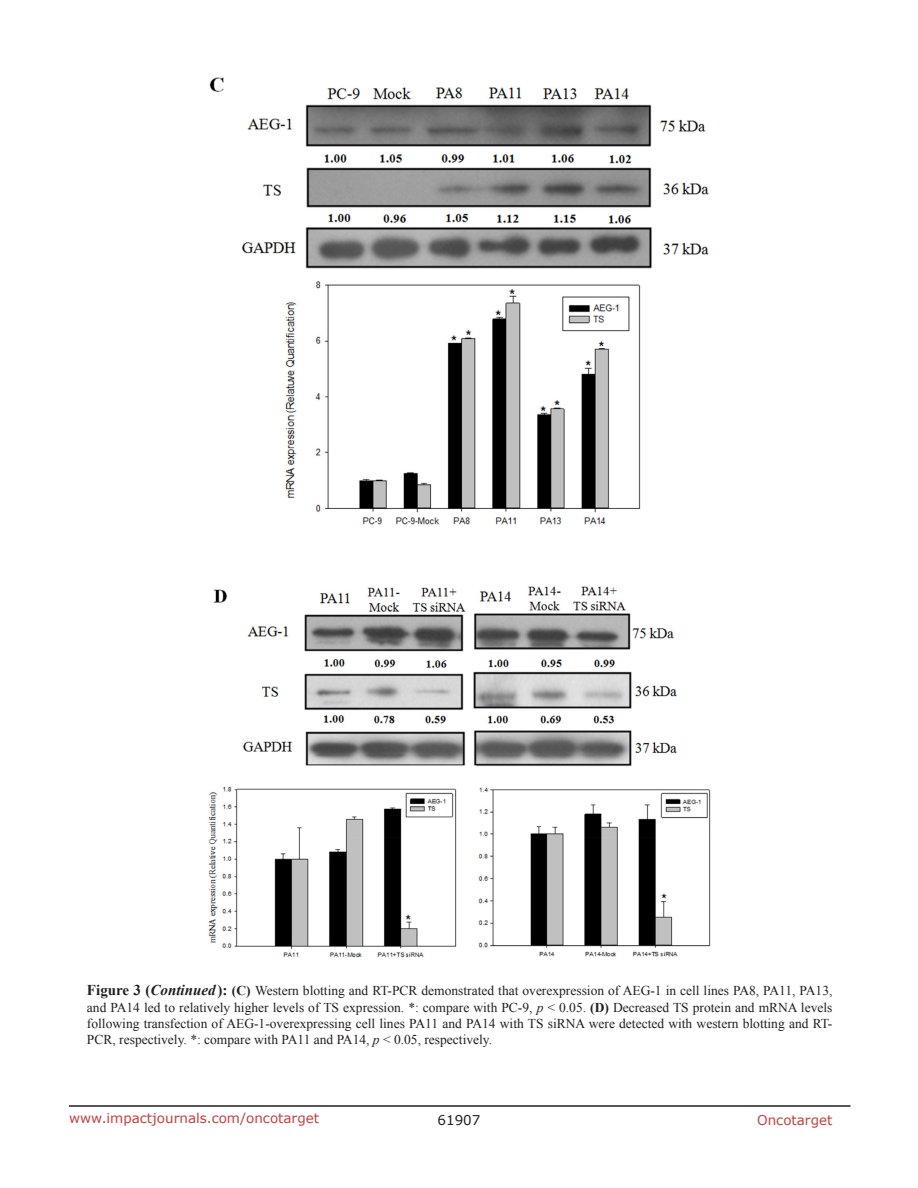
<style>
.page{position:relative;width:918px;height:1188px;background:#fff}
.page>*{position:absolute;margin:0;border:0;box-sizing:border-box;transform-origin:0 0}
.figuretext{font:13.5px/16.2px "Times New Roman";color:#231f20;text-align:justify}
.t1{font:13.5px "Verdana";color:#c24141}
.t2{font:13.5px "Verdana";color:#231f20}
.s1{font-weight:700;font-size:15px}
.s2{font-weight:700;font-style:italic;font-size:15px}
.s3{font-weight:700}
.s4{font-style:italic}
</style>
<div class="page">
<hr style="left:69px;top:1105px;width:781px;height:2px;background:#231f20">
<img style="left:209px;top:77px;width:500px;height:448px">
<img style="left:208px;top:586px;width:503px;height:372px">
<p class="figuretext" style="left:87px;top:982px;width:747px"><span class="s1">Figure 3 (</span><span class="s2">Continued</span><span class="s1">):</span> <span class="s3">(C)</span> Western blotting and RT-PCR demonstrated that overexpression of AEG-1 in cell lines PA8, PA11, PA13, and PA14 led to relatively higher levels of TS expression. *: compare with PC-9, <span class="s4">p</span> &lt; 0.05. <span class="s3">(D)</span> Decreased TS protein and mRNA levels following transfection of AEG-1-overexpressing cell lines PA11 and PA14 with TS siRNA were detected with western blotting and RT-PCR, respectively. *: compare with PA11 and PA14, <span class="s4">p</span> &lt; 0.05, respectively.</p>
<p class="t1" style="left:69px;top:1109px;width:252px">www.impactjournals.com/oncotarget</p>
<p class="t2" style="left:438px;top:1111px;width:44px">61907</p>
<p class="t1" style="left:757px;top:1111px;width:77px">Oncotarget</p>
</div>
